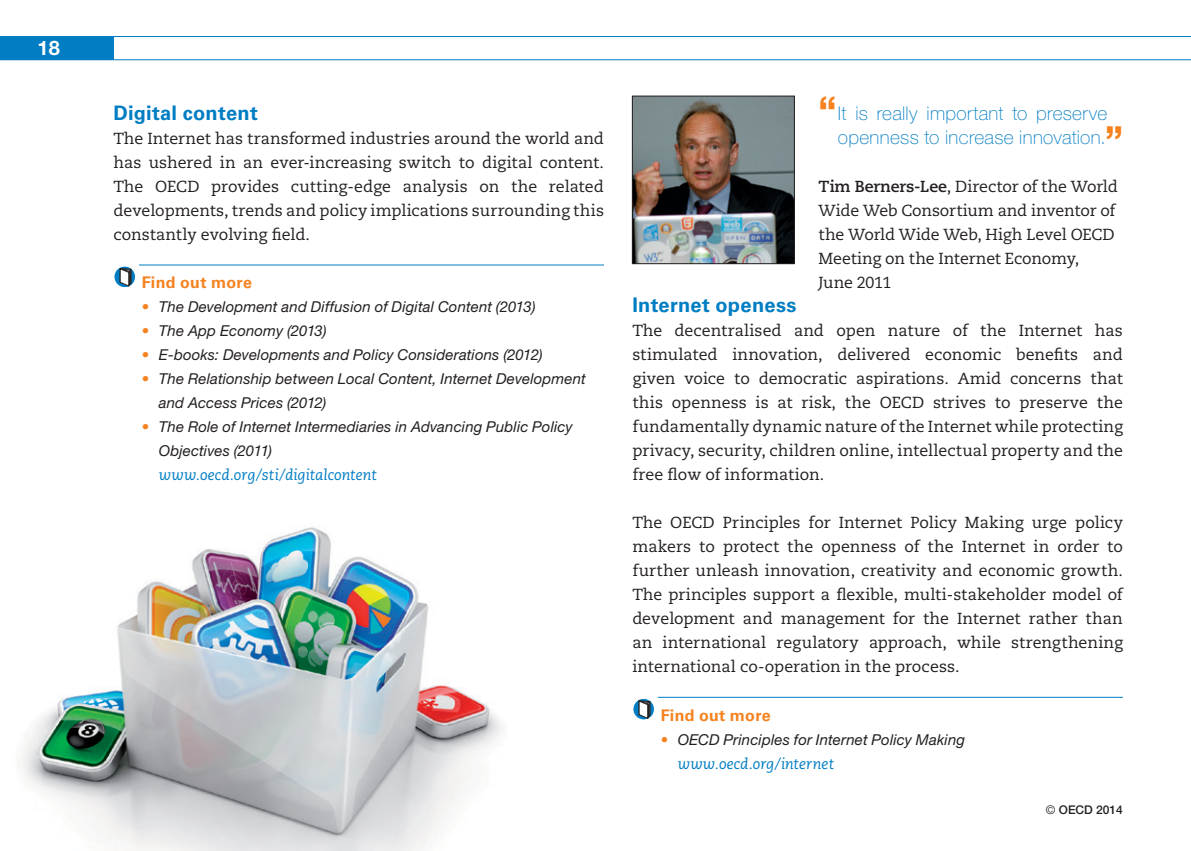
<style>
.page{position:relative;width:1191px;height:851px;background:#fff}
.page>*{position:absolute;margin:0;border:0;box-sizing:border-box;transform-origin:0 0}
.Texte_courant{font:800 36px "Helvetica Neue";color:#f5821f}
.Inter_bleu{font:700 20px "Univers LT Std";letter-spacing:.015em;color:#007dc3}
.t1{font:700 20px "Helvetica Neue";color:#fff}
.Texte_courant-2{font:100 19px/24px "Helvetica Neue LT Std";letter-spacing:.015em;color:#007dc3}
.Texte_courant-3{font:16px/24px "Caecilia";letter-spacing:-.005em;color:#231f20;text-align:justify}
.Key_Publications{font:700 16px "Univers LT Std";letter-spacing:.02em;color:#f5821f}
.t2{font:italic 15px/24px "Helvetica Neue LT Std";letter-spacing:.01em;color:#231f20}
.t3{font:500 12px "Helvetica Neue";color:#231f20}
.s1{color:#f5821f}
.s2{font-family:"Caecilia";color:#007dc3}
.s3{font-weight:700}
.s4{font-weight:300}
</style>
<div class="page">
<div style="left:0;top:36px;width:113px;height:24px;background:#007dc3"></div>
<hr style="left:0;top:36px;width:1191px;height:1px;background:#007dc3">
<hr style="left:0;top:59px;width:1191px;height:1px;background:#007dc3">
<hr style="left:658px;top:696px;width:465px;height:1px;background:#007dc3">
<svg style="left:633px;top:698px;width:21px;height:21px"></svg>
<div style="left:632px;top:697px;width:23px;height:23px;border:1px solid #fff;border-radius:50%"></div>
<svg style="left:639px;top:700px;width:11px;height:18px"></svg>
<hr style="left:139px;top:264px;width:465px;height:1px;background:#007dc3">
<svg style="left:114px;top:266px;width:22px;height:21px"></svg>
<div style="left:113px;top:265px;width:23px;height:23px;border:1px solid #fff;border-radius:50%"></div>
<svg style="left:120px;top:268px;width:11px;height:18px"></svg>
<img style="left:22px;top:527px;width:481px;height:323px">
<img style="left:634px;top:98px;width:159px;height:164px">
<div style="left:632px;top:96px;width:163px;height:168px;border:1px solid #231f20"></div>
<p class="t1" style="left:38px;top:35px;width:24px">18</p>
<p class="Inter_bleu" style="left:113px;top:101px;width:146px">Digital content</p>
<p class="Texte_courant-3" style="left:113px;top:127px;width:492px">The Internet has transformed industries around the world and has ushered in an ever-increasing switch to digital content.<br>The OECD provides cutting-edge analysis on the related developments, trends and policy implications surrounding this constantly evolving field.</p>
<p class="Key_Publications" style="left:142px;top:273px;width:112px">Find out more</p>
<p class="t2" style="left:142px;top:294px;width:395px"><span class="s1">•</span> The Development and Diffusion of Digital Content (2013)</p>
<p class="t2" style="left:142px;top:318px;width:186px"><span class="s1">•</span> The App Economy (2013)</p>
<p class="t2" style="left:142px;top:342px;width:402px"><span class="s1">•</span> E-books: Developments and Policy Considerations (2012)</p>
<p class="t2" style="left:159px;top:366px;width:428px;text-indent:-17px"><span class="s1">•</span> The Relationship between Local Content, Internet Development and Access Prices (2012)</p>
<p class="t2" style="left:159px;top:414px;width:415px;text-indent:-17px"><span class="s1">•</span> The Role of Internet Intermediaries in Advancing Public Policy<br>Objectives (2011)<br><span class="s2">www.oecd.org/sti/digitalcontent</span></p>
<p class="Texte_courant" style="left:818px;top:88px;width:19px">“</p>
<p class="Texte_courant-2" style="left:838px;top:101px;width:271px">It is really important to preserve openness to increase innovation.</p>
<p class="Texte_courant" style="left:1105px;top:117px;width:19px">”</p>
<p class="Texte_courant-3" style="left:818px;top:175px;width:301px;text-align:left"><span class="s3">Tim Berners-Lee</span>, Director of the World<br>Wide Web Consortium and inventor of the World Wide Web, High Level OECD<br>Meeting on the Internet Economy,<br>June 2011</p>
<p class="Inter_bleu" style="left:632px;top:293px;width:166px">Internet openess</p>
<p class="Texte_courant-3" style="left:632px;top:319px;width:492px">The decentralised and open nature of the Internet has stimulated innovation, delivered economic benefits and given voice to democratic aspirations. Amid concerns that this openness is at risk, the OECD strives to preserve the fundamentally dynamic nature of the Internet while protecting privacy, security, children online, intellectual property and the free flow of information.</p>
<p class="Texte_courant-3" style="left:632px;top:511px;width:492px">The OECD Principles for Internet Policy Making urge policy makers to protect the openness of the Internet in order to further unleash innovation, creativity and economic growth.<br>The principles support a flexible, multi-stakeholder model of development and management for the Internet rather than an international regulatory approach, while strengthening international co-operation in the process.</p>
<p class="Key_Publications" style="left:660px;top:705px;width:112px">Find out more</p>
<p class="t2" style="left:677px;top:726px;width:289px;text-indent:-17px"><span class="s1">•</span> OECD Principles for Internet Policy Making <span class="s2">www.oecd.org/internet</span></p>
<p class="t3" style="left:1046px;top:802px;width:78px"><span class="s4">©</span> OECD 2014</p>
</div>
